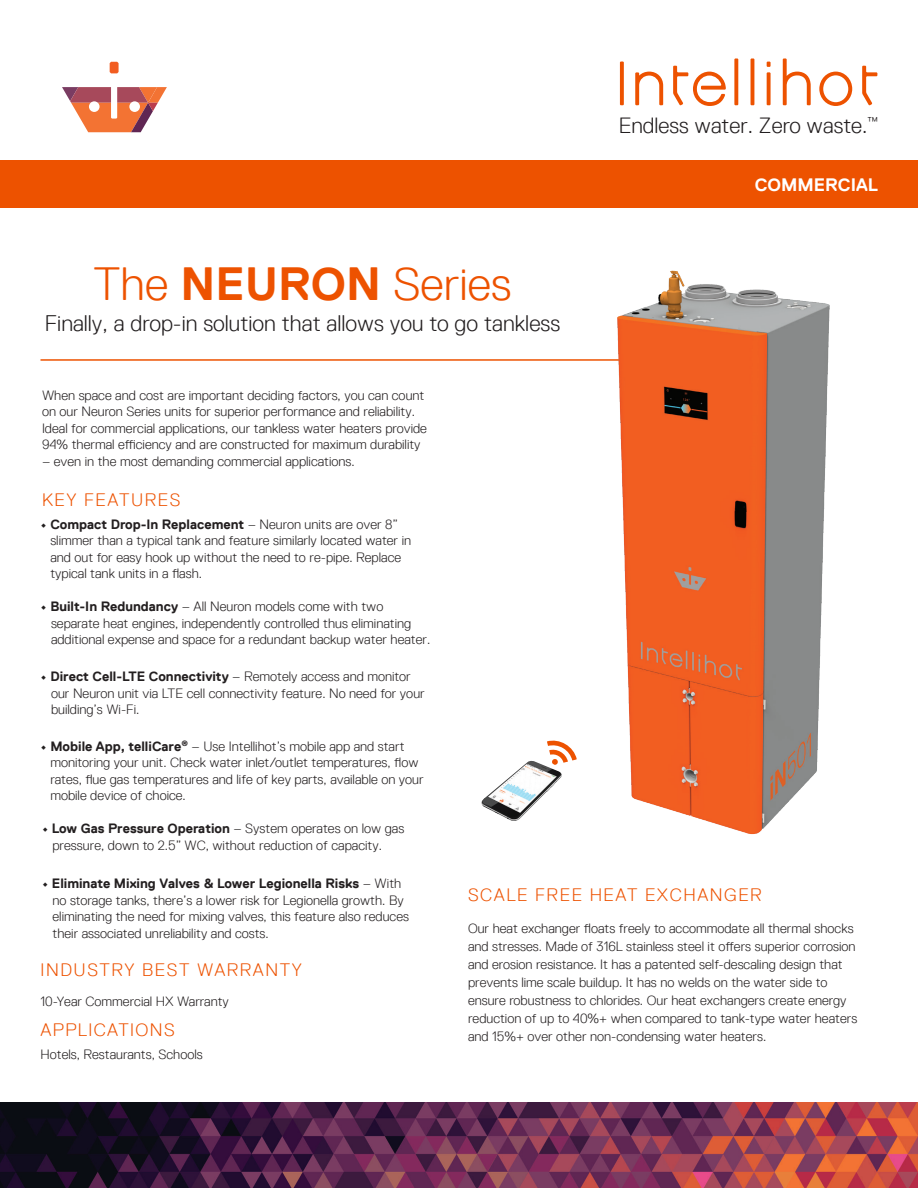
<style>
.page{position:relative;width:918px;height:1188px;background:#fff}
.page>*{position:absolute;margin:0;border:0;box-sizing:border-box;transform-origin:0 0}
.t1{font:300 46.5px "Replica TT";color:#ed5200}
.t2{font:300 22.5px "Replica TT";color:#231f20}
.t3{font:300 22.05px "Replica TT";color:#231f20}
.t4{font:300 18px "Replica TT";letter-spacing:.085em;color:#ed5200}
.t5{font:700 18px "Replica TT";color:#fff}
.t6{font:300 13.5px/16.5px "Replica TT";color:#231f20}
.s1{font-weight:700}
</style>
<div class="page">
<div style="left:0;top:160px;width:918px;height:48px;background:#ed5200"></div>
<svg style="left:62px;top:87px;width:105px;height:45px"></svg>
<svg style="left:110px;top:62px;width:9px;height:11px"></svg>
<svg style="left:819px;top:72px;width:33px;height:34px"></svg>
<svg style="left:635px;top:72px;width:28px;height:33px"></svg>
<svg style="left:620px;top:62px;width:4px;height:43px"></svg>
<svg style="left:783px;top:58px;width:28px;height:47px"></svg>
<svg style="left:734px;top:58px;width:4px;height:47px"></svg>
<svg style="left:862px;top:66px;width:15px;height:39px"></svg>
<svg style="left:673px;top:66px;width:53px;height:40px"></svg>
<svg style="left:751px;top:58px;width:3px;height:47px"></svg>
<svg style="left:767px;top:62px;width:4px;height:43px"></svg>
<hr style="left:40px;top:359px;width:772px;height:2px;background:#ed5200">
<img style="left:572px;top:270px;width:258px;height:565px">
<img style="left:481px;top:761px;width:81px;height:60px">
<svg style="left:547px;top:738px;width:30px;height:27px"></svg>
<img style="left:0;top:1103px;width:918px;height:85px">
<h3 class="t3" style="left:619px;top:113px;width:261px">Endless water. Zero waste.<sup>™</sup></h3>
<p class="t1" style="left:94px;top:258px;width:420px">The <span class="s1">NEURON</span> Series</p>
<p class="t2" style="left:45px;top:311px;width:517px">Finally, a drop-in solution that allows you to go tankless</p>
<h3 class="t5" style="left:755px;top:175px;width:125px">COMMERCIAL</h3>
<p class="t6" style="left:42px;top:387px;width:387px">When space and cost are important deciding factors, you can count on our Neuron Series units for superior performance and reliability.<br>Ideal for commercial applications, our tankless water heaters provide 94% thermal efficiency and are constructed for maximum durability</p>
<p class="t6" style="left:42px;top:453px;width:314px">– even in the most demanding commercial applications.</p>
<p class="t4" style="left:42px;top:489px;width:140px">KEY FEATURES</p>
<p class="t6" style="left:50px;top:516px;width:362px;text-indent:-10px"><span class="s1">• Compact Drop-In Replacement</span> – Neuron units are over 8” slimmer than a typical tank and feature similarly located water in and out for easy hook up without the need to re-pipe. Replace typical tank units in a flash.</p>
<p class="t6" style="left:51px;top:598px;width:381px;text-indent:-10px"><span class="s1">• Built-In Redundancy</span> – All Neuron models come with two separate heat engines, independently controlled thus eliminating additional expense and space for a redundant backup water heater.</p>
<p class="t6" style="left:51px;top:668px;width:375px;text-indent:-10px"><span class="s1">• Direct Cell-LTE Connectivity</span> – Remotely access and monitor our Neuron unit via LTE cell connectivity feature. No need for your building’s Wi-Fi.</p>
<p class="t6" style="left:50px;top:738px;width:375px;text-indent:-10px"><span class="s1">• Mobile App, telliCare</span><sup>®</sup> – Use Intellihot’s mobile app and start monitoring your unit. Check water inlet/outlet temperatures, flow rates, flue gas temperatures and life of key parts, available on your mobile device of choice.</p>
<p class="t6" style="left:52px;top:820px;width:353px;text-indent:-10px"><span class="s1">• Low Gas Pressure Operation</span> – System operates on low gas pressure, down to 2.5” WC, without reduction of capacity.</p>
<p class="t6" style="left:52px;top:875px;width:358px;text-indent:-10px"><span class="s1">• Eliminate Mixing Valves &amp; Lower Legionella Risks</span> – With no storage tanks, there’s a lower risk for Legionella growth. By eliminating the need for mixing valves, this feature also reduces their associated unreliability and costs.</p>
<p class="t4" style="left:41px;top:960px;width:263px">INDUSTRY BEST WARRANTY</p>
<p class="t6" style="left:40px;top:993px;width:190px">10-Year Commercial HX Warranty</p>
<p class="t4" style="left:40px;top:1020px;width:136px">APPLICATIONS</p>
<p class="t6" style="left:40px;top:1047px;width:164px">Hotels, Restaurants, Schools</p>
<p class="t4" style="left:468px;top:885px;width:295px">SCALE FREE HEAT EXCHANGER</p>
<p class="t6" style="left:468px;top:919px;width:391px;line-height:18px">Our heat exchanger floats freely to accommodate all thermal shocks and stresses. Made of 316L stainless steel it offers superior corrosion and erosion resistance. It has a patented self-descaling design that prevents lime scale buildup. It has no welds on the water side to ensure robustness to chlorides. Our heat exchangers create energy reduction of up to 40%+ when compared to tank-type water heaters and 15%+ over other non-condensing water heaters.</p>
</div>
